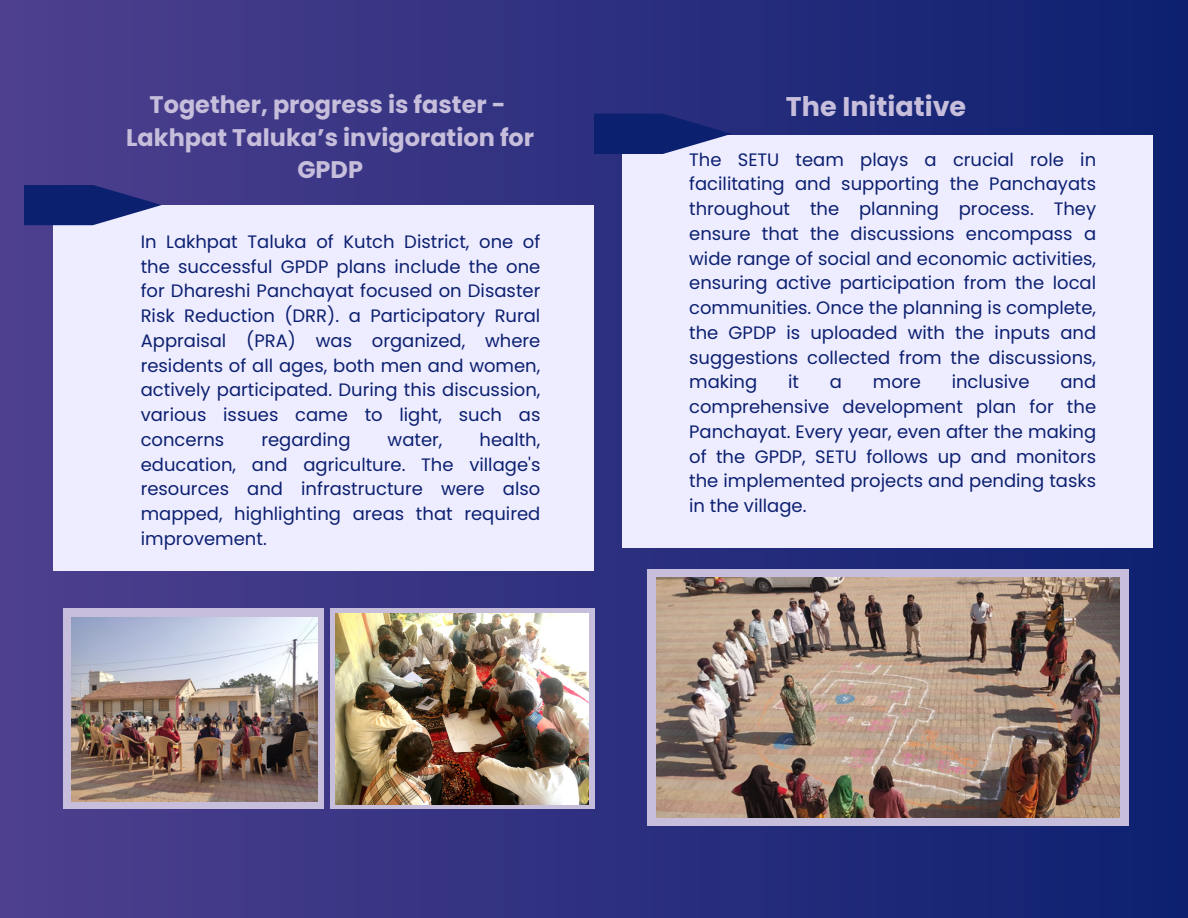
<style>
.page{position:relative;width:1188px;height:918px;background:#fff}
.page>*{position:absolute;margin:0;border:0;box-sizing:border-box;transform-origin:0 0}
.t1{font:700 27px "Poppins";color:#c6bedb}
.t2{font:700 24px/32.7px "Poppins";color:#c6bedb;text-align:center}
.t3{font:18px/24.8px "Poppins";color:#0c2070;text-align:justify}
</style>
<div class="page">
<div style="left:0;top:0;width:1188px;height:918px;background:linear-gradient(to right,#4f418f,#0d2171)"></div>
<div style="left:54px;top:205px;width:540px;height:366px;background:#eeecff"></div>
<div style="left:623px;top:135px;width:530px;height:413px;background:#eeecff"></div>
<svg style="left:594px;top:114px;width:138px;height:40px;background:#2b3b83"></svg>
<svg style="left:24px;top:185px;width:138px;height:40px;background:#2f3c85"></svg>
<div style="left:63px;top:609px;width:261px;height:200px;background:#c6bedb"></div>
<img style="left:71px;top:618px;width:246px;height:184px">
<div style="left:647px;top:569px;width:481px;height:257px;background:#c6bedb"></div>
<img style="left:656px;top:578px;width:463px;height:240px">
<svg style="left:330px;top:609px;width:265px;height:200px;background:#c3bace"></svg>
<img style="left:336px;top:614px;width:253px;height:190px">
<p class="t2" style="left:150px;top:88px;width:358px">Together, progress is faster -</p>
<p class="t2" style="left:126px;top:121px;width:410px">Lakhpat Taluka’s invigoration for<br>GPDP</p>
<p class="t3" style="left:141px;top:229px;width:401px">In Lakhpat Taluka of Kutch District, one of the successful GPDP plans include the one for Dhareshi Panchayat focused on Disaster Risk Reduction (DRR). a Participatory Rural Appraisal (PRA) was organized, where residents of all ages, both men and women, actively participated. During this discussion, various issues came to light, such as concerns</p>
<p class="t3" style="left:261px;top:427px;width:91px">regarding</p>
<p class="t3" style="left:388px;top:427px;width:56px">water,</p>
<p class="t3" style="left:141px;top:427px;width:401px;text-indent:339px">health, education, and agriculture. The village's resources and infrastructure were also mapped, highlighting areas that required improvement.</p>
<p class="t1" style="left:786px;top:88px;width:182px">The Initiative</p>
<p class="t3" style="left:689px;top:147px;width:409px">The SETU team plays a crucial role in facilitating and supporting the Panchayats throughout the planning process. They ensure that the discussions encompass a wide range of social and economic activities, ensuring active participation from the local communities. Once the planning is complete, the GPDP is uploaded with the inputs and suggestions collected from the discussions, making</p>
<p class="t3" style="left:788px;top:370px;width:12px">it</p>
<p class="t3" style="left:830px;top:370px;width:14px">a</p>
<p class="t3" style="left:873px;top:370px;width:49px">more</p>
<p class="t3" style="left:952px;top:370px;width:79px">inclusive</p>
<p class="t3" style="left:689px;top:370px;width:409px;text-indent:371px">and comprehensive development plan for the Panchayat. Every year, even after the making of the GPDP, SETU follows up and monitors the implemented projects and pending tasks in the village.</p>
</div>
